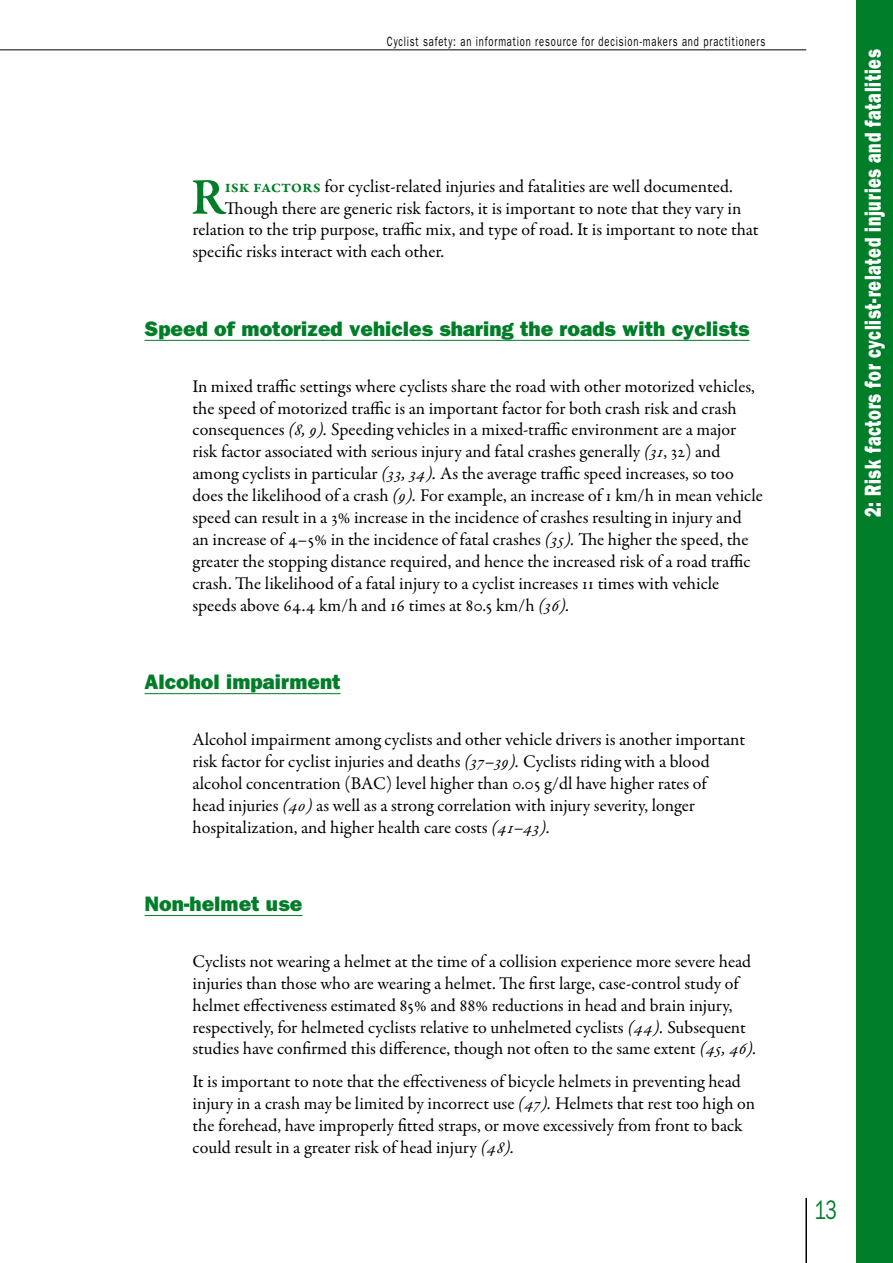
<style>
.page{position:relative;width:893px;height:1263px;background:#fff}
.page>*{position:absolute;margin:0;border:0;box-sizing:border-box;transform-origin:0 0}
.Normal_1st_in_chapte{font:600 52.35px "Garamond Premr Pro";color:#007d28}
.t1{font:27px "ITC Franklin Gothic Std";color:#007d28;scale:.7 1}
.t2{font:23.1px "ITC Franklin Gothic Std Hvy";letter-spacing:.04em;color:#fff;scale:.7 1}
.Head2{font:21px "ITC Franklin Gothic Std Hvy";color:#007d28}
.Normal_no_hyph{font:18px/21.9px "Garamond Premr Pro";color:#000}
.Normal_1st_in_chapte-2{font:18px "Garamond Premr Pro";letter-spacing:-.005em;color:#000}
.t3{font:13.5px "ITC Franklin Gothic Std";letter-spacing:.09em;color:#000;scale:.7 1}
.s1{font-weight:600;color:#007d28}
.s2{font-style:italic}
</style>
<div class="page">
<hr style="left:805px;top:1198px;width:2px;height:65px;background:#000">
<div style="left:856px;top:0;width:37px;height:1263px;background:#007d28"></div>
<hr style="left:0;top:50px;width:806px;height:1px;background:#000">
<hr style="left:145px;top:340px;width:604px;height:1px;background:#007d28">
<hr style="left:145px;top:693px;width:196px;height:1px;background:#007d28">
<hr style="left:145px;top:915px;width:157px;height:1px;background:#007d28">
<p class="t3" style="left:387px;top:34px;width:542px">Cyclist safety: an information resource for decision-makers and practitioners</p>
<p class="Normal_1st_in_chapte" style="left:191px;top:166px;width:36px">R</p>
<p class="Normal_1st_in_chapte-2" style="left:225px;top:175px;width:509px"><span class="s1">isk factors</span> for cyclist-related injuries and fatalities are well documented.</p>
<p class="Normal_1st_in_chapte-2" style="left:225px;top:197px;width:518px">Though there are generic risk factors, it is important to note that they vary in</p>
<p class="Normal_1st_in_chapte-2" style="left:193px;top:219px;width:567px">relation to the trip purpose, traffic mix, and type of road. It is important to note that</p>
<p class="Normal_1st_in_chapte-2" style="left:193px;top:241px;width:253px">specific risks interact with each other.</p>
<p class="Head2" style="left:145px;top:316px;width:606px">Speed of motorized vehicles sharing the roads with cyclists</p>
<p class="Normal_no_hyph" style="left:193px;top:375px;width:572px">In mixed traffic settings where cyclists share the road with other motorized vehicles, the speed of motorized traffic is an important factor for both crash risk and crash consequences <span class="s2">(8, 9).</span> Speeding vehicles in a mixed-traffic environment are a major risk factor associated with serious injury and fatal crashes generally <span class="s2">(31</span>, 32) and among cyclists in particular <span class="s2">(33, 34).</span> As the average traffic speed increases, so too does the likelihood of a crash <span class="s2">(9).</span> For example, an increase of 1 km/h in mean vehicle speed can result in a 3% increase in the incidence of crashes resulting in injury and<br>an increase of 4–5% in the incidence of fatal crashes <span class="s2">(35).</span> The higher the speed, the greater the stopping distance required, and hence the increased risk of a road traffic crash. The likelihood of a fatal injury to a cyclist increases 11 times with vehicle speeds above 64.4 km/h and 16 times at 80.5 km/h <span class="s2">(36).</span></p>
<p class="Head2" style="left:145px;top:669px;width:198px">Alcohol impairment</p>
<p class="Normal_no_hyph" style="left:193px;top:729px;width:554px">Alcohol impairment among cyclists and other vehicle drivers is another important risk factor for cyclist injuries and deaths <span class="s2">(37–39).</span> Cyclists riding with a blood alcohol concentration (BAC) level higher than 0.05 g/dl have higher rates of<br>head injuries <span class="s2">(40)</span> as well as a strong correlation with injury severity, longer hospitalization, and higher health care costs <span class="s2">(41–43).</span></p>
<p class="Head2" style="left:145px;top:891px;width:159px">Non-helmet use</p>
<p class="Normal_no_hyph" style="left:193px;top:951px;width:566px">Cyclists not wearing a helmet at the time of a collision experience more severe head injuries than those who are wearing a helmet. The first large, case-control study of helmet effectiveness estimated 85% and 88% reductions in head and brain injury, respectively, for helmeted cyclists relative to unhelmeted cyclists <span class="s2">(44).</span> Subsequent studies have confirmed this difference, though not often to the same extent <span class="s2">(45, 46).</span></p>
<p class="Normal_no_hyph" style="left:193px;top:1071px;width:564px">It is important to note that the effectiveness of bicycle helmets in preventing head injury in a crash may be limited by incorrect use <span class="s2">(47).</span> Helmets that rest too high on the forehead, have improperly fitted straps, or move excessively from front to back could result in a greater risk of head injury <span class="s2">(48).</span></p>
<p class="t2" style="left:859px;top:517px;width:669px;rotate:-90deg">2: Risk factors for cyclist-related injuries and fatalities</p>
<h2 class="t1" style="left:815px;top:1195px;width:33px">13</h2>
</div>
